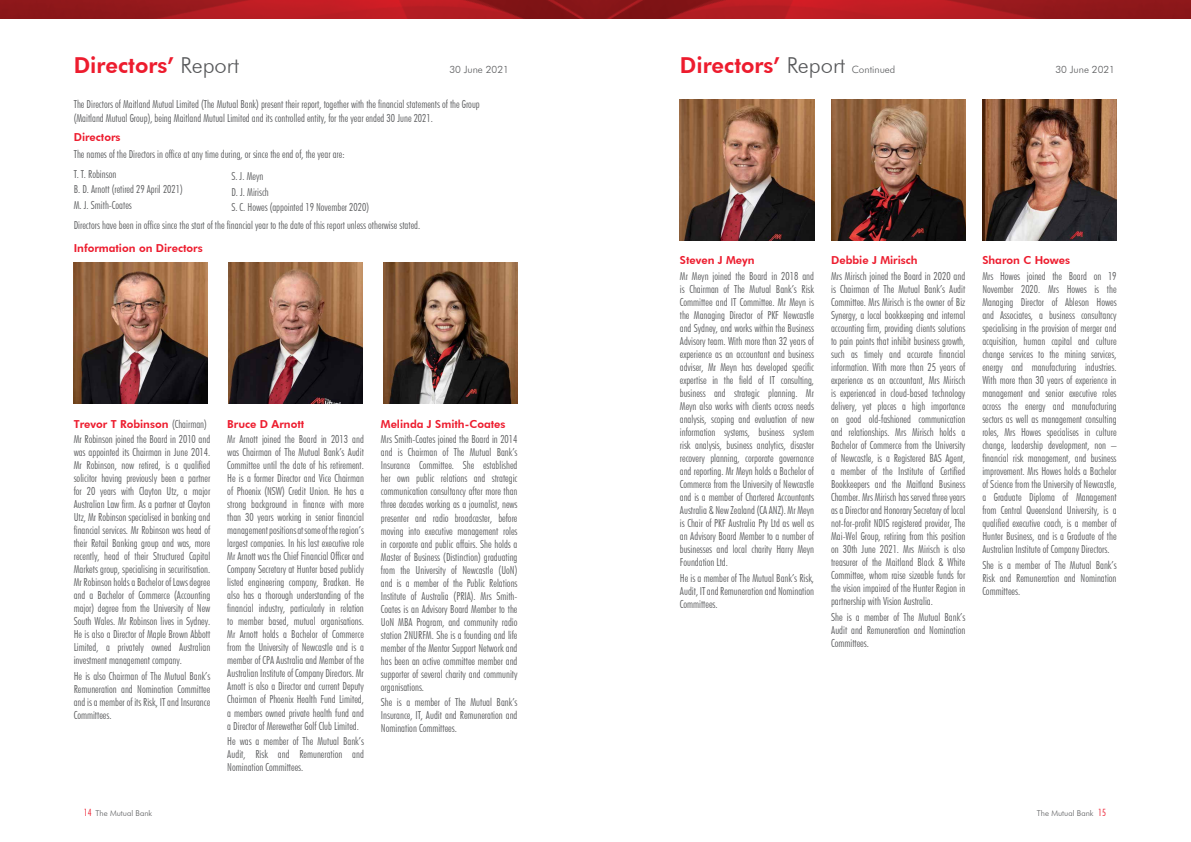
<style>
.page{position:relative;width:1191px;height:842px;background:#fff}
.page>*{position:absolute;margin:0;border:0;box-sizing:border-box;transform-origin:0 0}
.t1{font:800 22px "Futura BT";color:#ed1c2e}
.t2{font:300 condensed 11px/13px "Futura BT";color:#58595b;text-align:justify}
.t3{font:800 11px "Futura BT";color:#ed1c2e}
.t4{font:300 10px "Futura BT";color:#58595b}
.t5{font:300 8px "Futura BT";color:#58595b}
.s1{font-weight:300;color:#58595b}
.s2{font-weight:800;font-stretch:normal;color:#ed1c2e}
.s3{font-stretch:condensed;font-size:10px;color:#ed1c2e}
.s4{font-weight:300;font-size:10px;color:#58595b}
</style>
<div class="page">
<img style="left:982px;top:99px;width:134px;height:142px">
<img style="left:680px;top:99px;width:134px;height:142px">
<img style="left:831px;top:99px;width:134px;height:142px">
<img style="left:74px;top:262px;width:134px;height:142px">
<img style="left:228px;top:262px;width:135px;height:142px">
<img style="left:383px;top:262px;width:134px;height:142px">
<img style="left:0;top:0;width:595px;height:19px">
<svg style="left:595px;top:0;width:596px;height:19px;background:#a3191e"></svg>
<h1 class="t1" style="left:74px;top:52px;width:167px">Directors’ <span class="s1">Report</span></h1>
<p class="t4" style="left:449px;top:64px;width:61px">30 June 2021</p>
<p class="t2" style="left:74px;top:97px;width:407px;line-height:14px">The Directors of Maitland Mutual Limited (The Mutual Bank) present their report, together with the financial statements of the Group (Maitland Mutual Group), being Maitland Mutual Limited and its controlled entity, for the year ended 30 June 2021.</p>
<p class="t3" style="left:74px;top:131px;width:48px">Directors</p>
<p class="t2" style="left:74px;top:144px;width:272px;line-height:19.7px">The names of the Directors in office at any time during, or since the end of, the year are:<br>T. T. Robinson</p>
<p class="t2" style="left:74px;top:181px;width:111px;line-height:15.4px">B. D. Arnott (retired 29 April 2021)<br>M. J. Smith-Coates</p>
<p class="t2" style="left:74px;top:219px;width:348px">Directors have been in office since the start of the financial year to the date of this report unless otherwise stated.</p>
<p class="t3" style="left:74px;top:241px;width:130px">Information on Directors</p>
<p class="t2" style="left:231px;top:169px;width:139px;line-height:15.4px;text-align:left">S. J. Meyn<br>D. J. Mirisch<br>S. C. Howes (appointed 19 November 2020)</p>
<p class="t2" style="left:74px;top:416px;width:138px;line-height:15.8px"><span class="s2">Trevor T Robinson</span> (Chairman)<br>Mr Robinson joined the Board in 2010 and</p>
<p class="t2" style="left:74px;top:446px;width:138px">was appointed its Chairman in June 2014.<br>Mr Robinson, now retired, is a qualified solicitor having previously been a partner for 20 years with Clayton Utz, a major Australian Law firm. As a partner at Clayton Utz, Mr Robinson specialised in banking and financial services. Mr Robinson was head of their Retail Banking group and was, more recently, head of their Structured Capital Markets group, specialising in securitisation.<br>Mr Robinson holds a Bachelor of Laws degree and a Bachelor of Commerce (Accounting major) degree from the University of New South Wales. Mr Robinson lives in Sydney.<br>He is also a Director of Maple Brown Abbott Limited, a privately owned Australian investment management company.</p>
<p class="t2" style="left:74px;top:670px;width:138px">He is also Chairman of The Mutual Bank’s Remuneration and Nomination Committee and is a member of its Risk, IT and Insurance Committees.</p>
<p class="t5" style="left:84px;top:808px;width:70px"><span class="s3">14</span> The Mutual Bank</p>
<p class="t3" style="left:227px;top:417px;width:78px">Bruce D Arnott</p>
<p class="t2" style="left:227px;top:433px;width:138px">Mr Arnott joined the Board in 2013 and was Chairman of The Mutual Bank’s Audit Committee until the date of his retirement.<br>He is a former Director and Vice Chairman of Phoenix (NSW) Credit Union. He has a strong background in finance with more than 30 years working in senior financial management positions at some of the region’s largest companies. In his last executive role Mr Arnott was the Chief Financial Officer and Company Secretary at Hunter based publicly listed engineering company, Bradken. He also has a thorough understanding of the financial industry, particularly in relation to member based, mutual organisations.<br>Mr Arnott holds a Bachelor of Commerce from the University of Newcastle and is a member of CPA Australia and Member of the Australian Institute of Company Directors. Mr Arnott is also a Director and current Deputy Chairman of Phoenix Health Fund Limited, a members owned private health fund and a Director of Merewether Golf Club Limited.</p>
<p class="t2" style="left:227px;top:735px;width:138px">He was a member of The Mutual Bank’s Audit, Risk and Remuneration and Nomination Committees.</p>
<p class="t3" style="left:381px;top:417px;width:126px">Melinda J Smith‑ Coates</p>
<p class="t2" style="left:381px;top:433px;width:138px">Mrs Smith-Coates joined the Board in 2014 and is Chairman of The Mutual Bank’s Insurance Committee. She established her own public relations and strategic communication consultancy after more than three decades working as a journalist, news presenter and radio broadcaster, before moving into executive management roles in corporate and public affairs. She holds a Master of Business (Distinction) graduating from the University of Newcastle (UoN) and is a member of the Public Relations Institute of Australia (PRIA). Mrs Smith-Coates is an Advisory Board Member to the UoN MBA Program, and community radio station 2NURFM. She is a founding and life member of the Mentor Support Network and has been an active committee member and supporter of several charity and community organisations.</p>
<p class="t2" style="left:381px;top:696px;width:138px">She is a member of The Mutual Bank’s Insurance, IT, Audit and Remuneration and Nomination Committees.</p>
<h1 class="t1" style="left:680px;top:52px;width:217px">Directors’ <span class="s1">Report</span> <span class="s4">Continued</span></h1>
<p class="t4" style="left:1055px;top:64px;width:61px">30 June 2021</p>
<p class="t3" style="left:680px;top:253px;width:76px">Steven J Meyn</p>
<p class="t2" style="left:680px;top:269px;width:136px">Mr Meyn joined the Board in 2018 and is Chairman of The Mutual Bank’s Risk Committee and IT Committee. Mr Meyn is the Managing Director of PKF Newcastle and Sydney, and works within the Business Advisory team. With more than 32 years of experience as an accountant and business adviser, Mr Meyn has developed specific expertise in the field of IT consulting, business and strategic planning. Mr Meyn also works with clients across needs analysis, scoping and evaluation of new information systems, business system risk analysis, business analytics, disaster recovery planning, corporate governance and reporting. Mr Meyn holds a Bachelor of Commerce from the University of Newcastle and is a member of Chartered Accountants Australia &amp; New Zealand (CA ANZ). Mr Meyn is Chair of PKF Australia Pty Ltd as well as an Advisory Board Member to a number of businesses and local charity Harry Meyn Foundation Ltd.</p>
<p class="t2" style="left:680px;top:571px;width:136px">He is a member of The Mutual Bank’s Risk, Audit, IT and Remuneration and Nomination Committees.</p>
<p class="t3" style="left:831px;top:253px;width:88px">Debbie J Mirisch</p>
<p class="t2" style="left:831px;top:269px;width:136px">Mrs Mirisch joined the Board in 2020 and is Chairman of The Mutual Bank’s Audit Committee. Mrs Mirisch is the owner of Biz Synergy, a local bookkeeping and internal accounting firm, providing clients solutions to pain points that inhibit business growth, such as timely and accurate financial information. With more than 25 years of experience as an accountant, Mrs Mirisch is experienced in cloud-based technology delivery, yet places a high importance on good old-fashioned communication and relationships. Mrs Mirisch holds a Bachelor of Commerce from the University of Newcastle, is a Registered BAS Agent, a member of the Institute of Certified Bookkeepers and the Maitland Business Chamber. Mrs Mirisch has served three years as a Director and Honorary Secretary of local not-for-profit NDIS registered provider, The Mai-Wel Group, retiring from this position on 30th June 2021. Mrs Mirisch is also treasurer of the Maitland Black &amp; White Committee, whom raise sizeable funds for the vision impaired of the Hunter Region in partnership with Vision Australia.</p>
<p class="t2" style="left:831px;top:610px;width:136px">She is a member of The Mutual Bank’s Audit and Remuneration and Nomination Committees.</p>
<p class="t3" style="left:982px;top:253px;width:89px">Sharon C Howes</p>
<p class="t2" style="left:982px;top:269px;width:136px">Mrs Howes joined the Board on 19<br>November 2020. Mrs Howes is the Managing Director of Ableson Howes and Associates, a business consultancy specialising in the provision of merger and acquisition, human capital and culture change services to the mining services, energy and manufacturing industries.<br>With more than 30 years of experience in management and senior executive roles across the energy and manufacturing sectors as well as management consulting roles, Mrs Howes specialises in culture change, leadership development, non – financial risk management, and business improvement. Mrs Howes holds a Bachelor of Science from the University of Newcastle, a Graduate Diploma of Management from Central Queensland University, is a qualified executive coach, is a member of Hunter Business, and is a Graduate of the Australian Institute of Company Directors.</p>
<p class="t2" style="left:982px;top:558px;width:136px">She is a member of The Mutual Bank’s Risk and Remuneration and Nomination Committees.</p>
<p class="t5" style="left:1037px;top:808px;width:70px">The Mutual Bank <span class="s3">15</span></p>
</div>
